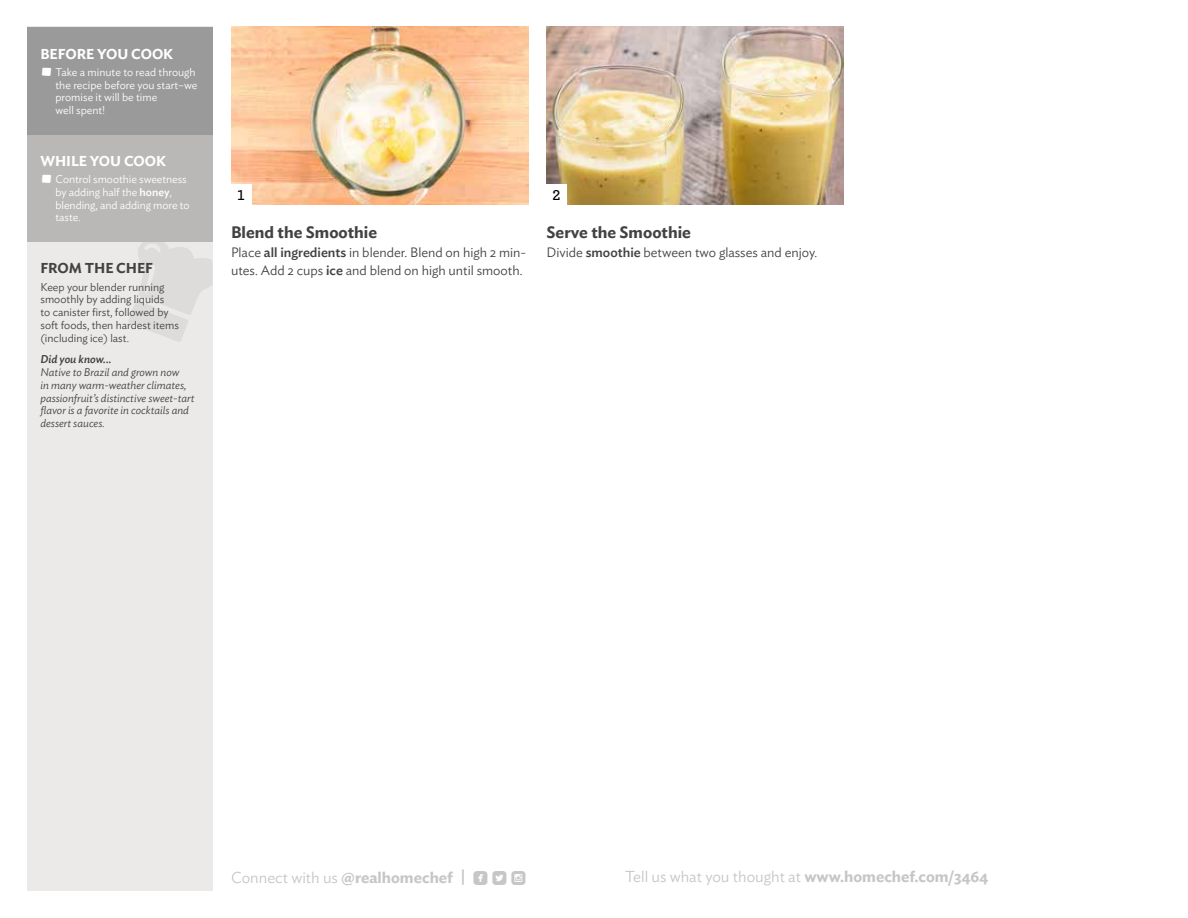
<style>
.page{position:relative;width:1188px;height:918px;background:#fff}
.page>*{position:absolute;margin:0;border:0;box-sizing:border-box;transform-origin:0 0}
.t1{font:17.1px "Mono Social Icons Font";color:#c7c6c5}
.t2{font:600 16.5px "Ideal Sans";color:#414241}
.t3{font:300 15.75px "Ideal Sans";color:#c7c6c5}
.t4{font:600 15px "Archer";color:#000}
.t5{font:600 14.25px "Ideal Sans";letter-spacing:-.005em;color:#fff}
.t6{font:600 14.25px "Ideal Sans";letter-spacing:-.005em;color:#414241}
.t7{font:300 13.5px/18px "Ideal Sans";color:#414241}
.t8{font:300 11.25px/12.8px "Ideal Sans";letter-spacing:-.005em;color:#fff}
.t9{font:italic 300 11.25px/12.8px "Ideal Sans";color:#414241}
.t10{font:300 11.25px/12.8px "Ideal Sans";color:#414241}
.t11{font:italic 500 11.25px "Ideal Sans";color:#414241}
.s1{font-weight:500}
.s2{font-family:"Ideal Sans";font-weight:300;font-size:15.75px}
.s3{font-family:"Ideal Sans";font-weight:600;font-size:15.75px}
.s4{font-weight:600}
</style>
<div class="page">
<img style="left:231px;top:27px;width:297px;height:177px">
<img style="left:547px;top:27px;width:297px;height:177px">
<div style="left:231px;top:184px;width:20px;height:20px;background:#fff"></div>
<div style="left:547px;top:184px;width:20px;height:20px;background:#fff"></div>
<div style="left:27px;top:27px;width:186px;height:864px;background:#ebeae9"></div>
<svg style="left:129px;top:242px;width:83px;height:100px"></svg>
<div style="left:27px;top:27px;width:186px;height:215px;background:#b9b8b7"></div>
<div style="left:27px;top:27px;width:186px;height:107px;background:#9a9a9a"></div>
<p class="t5" style="left:40px;top:42px;width:134px">BEFORE YOU COOK</p>
<p class="t8" style="left:56px;top:65px;width:143px;text-indent:-14px">• Take a minute to read through the recipe before you start–we promise it will be time<br>well spent!</p>
<p class="t5" style="left:40px;top:150px;width:127px">WHILE YOU COOK</p>
<p class="t8" style="left:56px;top:172px;width:136px;text-indent:-14px">• Control smoothie sweetness by adding half the <span class="s1">honey</span>, blending, and adding more to taste.</p>
<p class="t6" style="left:40px;top:257px;width:114px">FROM THE CHEF</p>
<p class="t10" style="left:40px;top:279px;width:140px">Keep your blender running smoothly by adding liquids<br>to canister first, followed by soft foods, then hardest items (including ice) last.</p>
<p class="t11" style="left:40px;top:351px;width:72px">Did you know...</p>
<p class="t9" style="left:40px;top:365px;width:155px">Native to Brazil and grown now<br>in many warm-weather climates, passionfruit’s distinctive sweet-tart flavor is a favorite in cocktails and dessert sauces.</p>
<h3 class="t4" style="left:237px;top:184px;width:9px">1</h3>
<h3 class="t4" style="left:553px;top:184px;width:9px">2</h3>
<h2 class="t2" style="left:231px;top:219px;width:148px">Blend the Smoothie</h2>
<p class="t7" style="left:231px;top:242px;width:297px">Place <span class="s1">all ingredients</span> in blender. Blend on high 2 min&shy;utes. Add 2 cups <span class="s1">ice</span> and blend on high until smooth.</p>
<h2 class="t2" style="left:547px;top:219px;width:146px">Serve the Smoothie</h2>
<p class="t7" style="left:547px;top:242px;width:272px">Divide <span class="s1">smoothie</span> between two glasses and enjoy.</p>
<h1 class="t1" style="left:231px;top:869px;width:296px"><span class="s2">Connect with us</span> <span class="s3">@realhomechef |</span> ROUNDEDFACEBOOK ROUNDEDTWITTERBIRD ROUNDEDINSTAGRAM</h1>
<h3 class="t3" style="left:625px;top:864px;width:365px">Tell us what you thought at <span class="s4">www.homechef.com/3464</span></h3>
</div>
